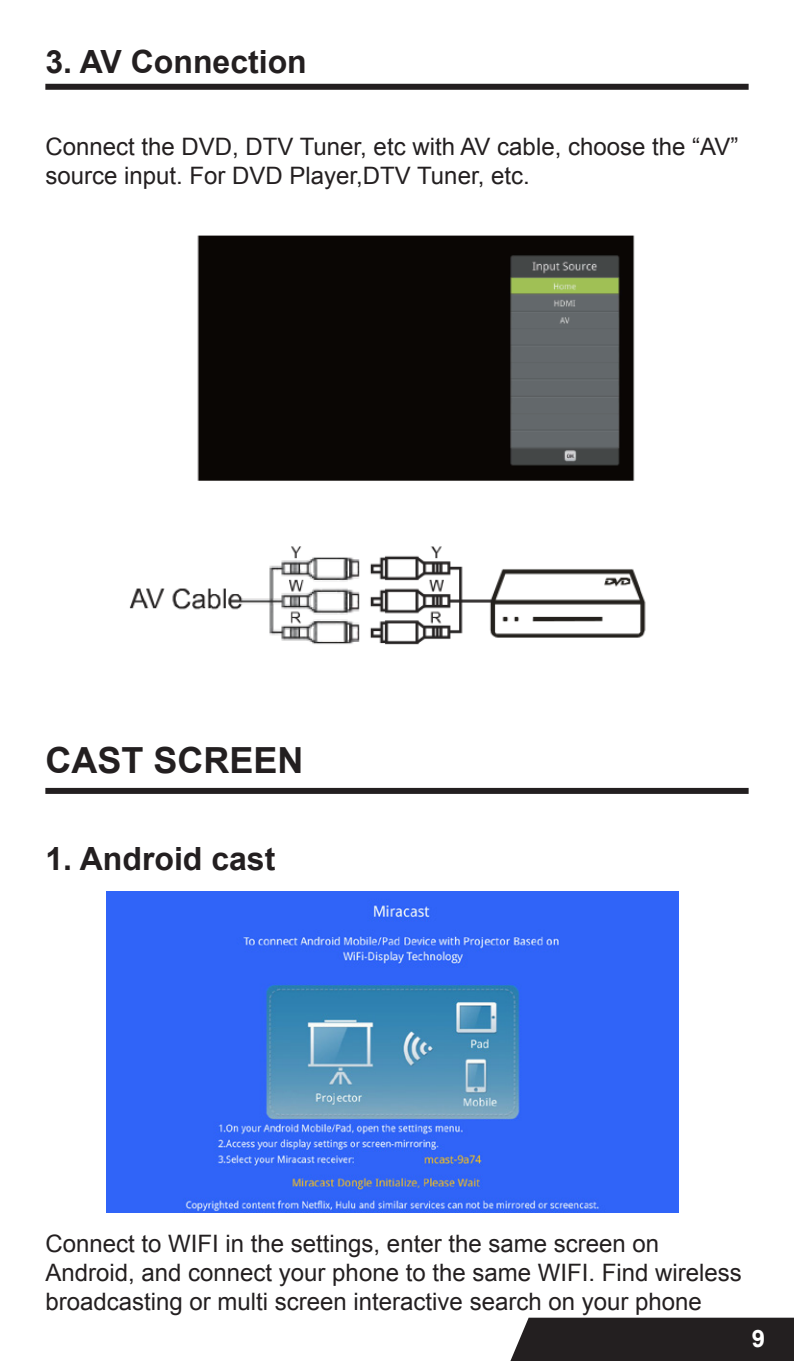
<style>
.page{position:relative;width:794px;height:1361px;background:#fff}
.page>*{position:absolute;margin:0;border:0;box-sizing:border-box;transform-origin:0 0}
.t1{font:700 36px "Arial";color:#231f20}
.t2{font:700 32px "Arial";color:#231f20}
.t3{font:24px/28.8px "Arial";color:#231f20}
.t4{font:700 24px "Arial";color:#fff}
</style>
<div class="page">
<div style="left:510px;top:1317px;width:284px;height:44px;background:#231f20"></div>
<div style="left:45px;top:84px;width:703px;height:6px;background:#231f20"></div>
<img style="left:129px;top:235px;width:517px;height:410px">
<div style="left:45px;top:788px;width:703px;height:6px;background:#231f20"></div>
<img style="left:107px;top:891px;width:572px;height:322px">
<p class="t2" style="left:45px;top:40px;width:263px">3. AV Connection</p>
<p class="t3" style="left:45px;top:132px;width:694px">Connect the DVD, DTV Tuner, etc with AV cable, choose the “AV” source input. For DVD Player,DTV Tuner, etc.</p>
<p class="t1" style="left:45px;top:736px;width:260px">CAST SCREEN</p>
<p class="t2" style="left:45px;top:837px;width:231px">1. Android cast</p>
<p class="t3" style="left:45px;top:1229px;width:698px">Connect to WIFI in the settings, enter the same screen on<br>Android, and connect your phone to the same WIFI. Find wireless broadcasting or multi screen interactive search on your phone</p>
<p class="t4" style="left:752px;top:1323px;width:15px">9</p>
</div>
